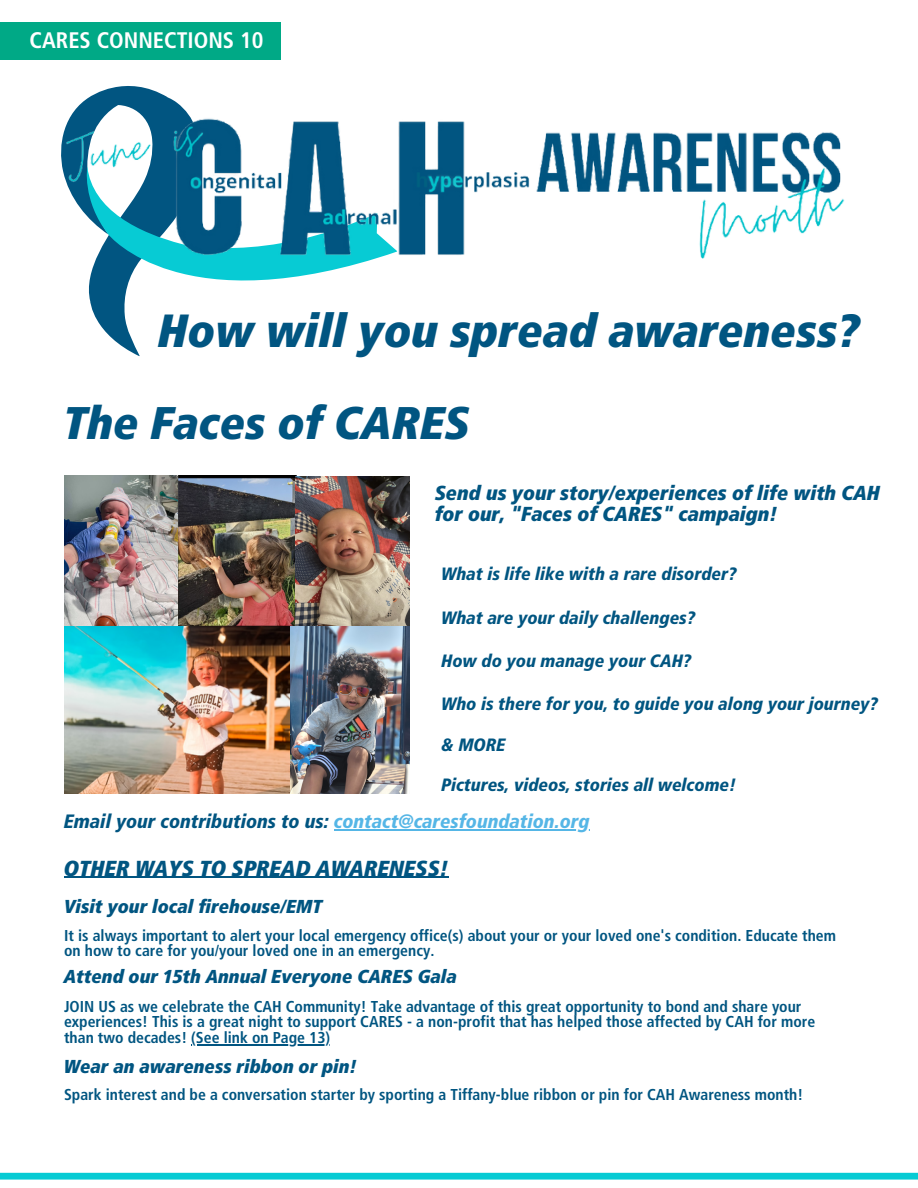
<style>
.page{position:relative;width:918px;height:1188px;background:#fff}
.page>*{position:absolute;margin:0;border:0;box-sizing:border-box;transform-origin:0 0}
.t1{font:46.5px "Frutiger LT 88 X Blk Cn It";color:#015581}
.t2{font:45.75px "Frutiger LT 88 X Blk Cn It";color:#015581}
.t3{font:22.5px "Frutiger LT 67 Bd Cn";color:#fff}
.t4{font:21.75px "Frutiger LT 88 X Blk Cn It";color:#015581}
.t5{font:20.25px/21.3px "Frutiger LT 88 X Blk Cn It";color:#015581}
.t6{font:19.35px "Frutiger LT 78 Blk Cn It";color:#015581}
.t7{font:18.75px "Frutiger LT 88 X Blk Cn It";color:#015581}
.t8{font:17.85px "Frutiger LT 78 Blk Cn It";color:#015581}
.t9{font:15.75px/15.8px "Frutiger LT 67 Bd Cn";color:#015581}
.s1{color:#55b6e6}
</style>
<div class="page">
<svg style="left:107px;top:105px;width:83px;height:252px"></svg>
<svg style="left:70px;top:86px;width:110px;height:31px"></svg>
<svg style="left:89px;top:265px;width:264px;height:68px"></svg>
<img style="left:61px;top:117px;width:784px;height:148px">
<svg style="left:0;top:1173px;width:918px;height:7px;background:#16ced6"></svg>
<img style="left:64px;top:476px;width:345px;height:150px">
<img style="left:64px;top:626px;width:345px;height:168px">
<hr style="left:191px;top:1044px;width:139px;height:1px;background:#015581">
<hr style="left:334px;top:829px;width:256px;height:1px;background:#55b6e6">
<hr style="left:64px;top:877px;width:385px;height:1px;background:#015581">
<div style="left:0;top:23px;width:281px;height:37px;background:#00a986"></div>
<p class="t3" style="left:30px;top:30px;width:235px">CARES CONNECTIONS 10</p>
<p class="t1" style="left:158px;top:310px;width:703px">How will you spread awareness?</p>
<p class="t2" style="left:64px;top:403px;width:408px">The Faces of CARES</p>
<p class="t5" style="left:435px;top:483px;width:447px">Send us your story/experiences of life with CAH for our, "Faces of CARES" campaign!</p>
<p class="t8" style="left:442px;top:566px;width:297px">What is life like with a rare disorder?</p>
<p class="t8" style="left:442px;top:610px;width:255px">What are your daily challenges?</p>
<p class="t8" style="left:442px;top:653px;width:251px">How do you manage your CAH?</p>
<p class="t8" style="left:442px;top:696px;width:438px">Who is there for you, to guide you along your journey?</p>
<p class="t8" style="left:442px;top:736px;width:66px">&amp; MORE</p>
<p class="t8" style="left:442px;top:777px;width:296px">Pictures, videos, stories all welcome!</p>
<p class="t6" style="left:64px;top:812px;width:527px">Email your contributions to us: <span class="s1">contact@caresfoundation.org</span></p>
<p class="t4" style="left:64px;top:858px;width:386px">OTHER WAYS TO SPREAD AWARENESS!</p>
<p class="t7" style="left:64px;top:898px;width:260px">Visit your local firehouse/EMT</p>
<p class="t9" style="left:64px;top:928px;width:773px">It is always important to alert your local emergency office(s) about your or your loved one's condition. Educate them on how to care for you/your loved one in an emergency.</p>
<p class="t7" style="left:64px;top:968px;width:395px">Attend our 15th Annual Everyone CARES Gala</p>
<p class="t9" style="left:64px;top:999px;width:753px">JOIN US as we celebrate the CAH Community! Take advantage of this great opportunity to bond and share your experiences! This is a great night to support CARES - a non-profit that has helped those affected by CAH for more than two decades! (See link on Page 13)</p>
<p class="t7" style="left:64px;top:1058px;width:295px">Wear an awareness ribbon or pin!</p>
<p class="t9" style="left:64px;top:1087px;width:741px">Spark interest and be a conversation starter by sporting a Tiffany-blue ribbon or pin for CAH Awareness month!</p>
</div>
